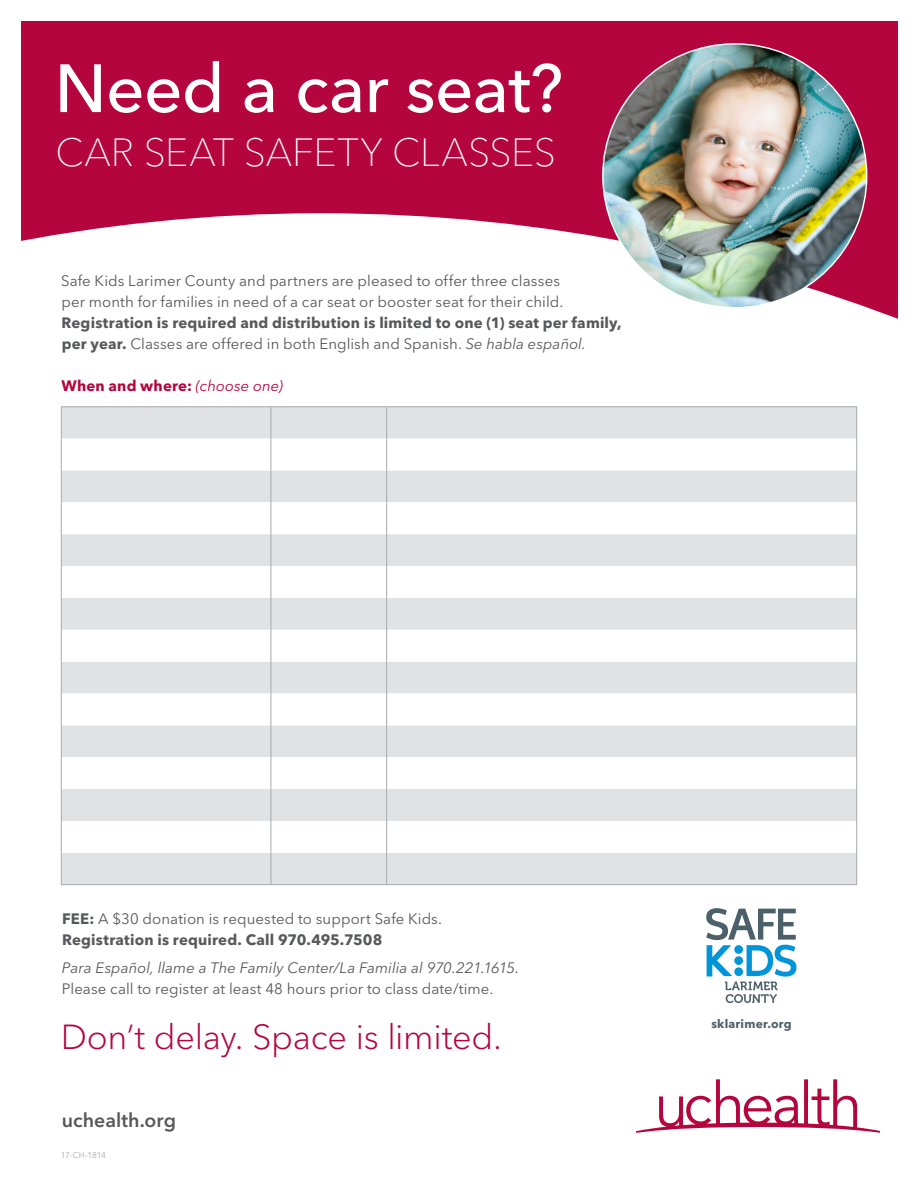
<style>
.page{position:relative;width:918px;height:1188px;background:#fff}
.page>*{position:absolute;margin:0;border:0;box-sizing:border-box;transform-origin:0 0}
.t1{font:500 67.5px "Avenir Next LT Pro";letter-spacing:-.01em;color:#fff}
.t2{font:100 39px "Avenir Next LT Pro";color:#fff}
.t3{font:300 34.5px "Avenir Next LT Pro";letter-spacing:-.01em;color:#b5053e}
.t4{font:600 19.5px "Avenir Next LT Pro";color:#57585a}
.t5{font:15px/21px "Avenir Next LT Pro";letter-spacing:.005em;color:#57585a}
.t6{font:italic 15px "Avenir Next LT Pro";color:#57585a}
.t7{font:700 15px "Avenir Next LT Pro";letter-spacing:.01em;color:#57585a}
.t8{font:700 15px "Avenir Next LT Pro";letter-spacing:.01em;color:#b5053e}
.t9{font:700 12px "Avenir Next LT Pro";letter-spacing:.02em;color:#4c606a}
.URL_regular_9_12{font:8.25px "Avenir Next LT Pro";letter-spacing:-.03em;color:#a8a9ad}
.s1{font-weight:700}
.s2{font-style:italic}
.s3{font-weight:400;font-style:italic}
</style>
<div class="page">
<div style="left:0;top:0;width:918px;height:563px;background:#b5053e"></div>
<div style="left:0;top:213px;width:918px;height:758px;background:#fff"></div>
<img style="left:603px;top:44px;width:264px;height:264px;border-radius:132px">
<div style="left:62px;top:407px;width:794px;height:477px;background:#e1e2e4"></div>
<svg style="left:62px;top:439px;width:794px;height:414px"></svg>
<hr style="left:61px;top:406px;width:210px;height:1px;background:#a8a9ad">
<hr style="left:61px;top:407px;width:1px;height:32px;background:#a8a9ad">
<hr style="left:271px;top:406px;width:116px;height:1px;background:#a8a9ad">
<hr style="left:271px;top:407px;width:1px;height:32px;background:#a8a9ad">
<hr style="left:387px;top:406px;width:470px;height:1px;background:#a8a9ad">
<hr style="left:386px;top:407px;width:1px;height:32px;background:#a8a9ad">
<hr style="left:856px;top:407px;width:1px;height:32px;background:#a8a9ad">
<hr style="left:61px;top:439px;width:1px;height:31px;background:#a8a9ad">
<hr style="left:271px;top:439px;width:1px;height:31px;background:#a8a9ad">
<hr style="left:386px;top:439px;width:1px;height:31px;background:#a8a9ad">
<hr style="left:856px;top:439px;width:1px;height:31px;background:#a8a9ad">
<hr style="left:61px;top:470px;width:1px;height:32px;background:#a8a9ad">
<hr style="left:271px;top:470px;width:1px;height:32px;background:#a8a9ad">
<hr style="left:386px;top:470px;width:1px;height:32px;background:#a8a9ad">
<hr style="left:856px;top:470px;width:1px;height:32px;background:#a8a9ad">
<hr style="left:61px;top:502px;width:1px;height:32px;background:#a8a9ad">
<hr style="left:271px;top:502px;width:1px;height:32px;background:#a8a9ad">
<hr style="left:386px;top:502px;width:1px;height:32px;background:#a8a9ad">
<hr style="left:856px;top:502px;width:1px;height:32px;background:#a8a9ad">
<hr style="left:61px;top:534px;width:1px;height:32px;background:#a8a9ad">
<hr style="left:271px;top:534px;width:1px;height:32px;background:#a8a9ad">
<hr style="left:386px;top:534px;width:1px;height:32px;background:#a8a9ad">
<hr style="left:856px;top:534px;width:1px;height:32px;background:#a8a9ad">
<hr style="left:61px;top:566px;width:1px;height:32px;background:#a8a9ad">
<hr style="left:271px;top:566px;width:1px;height:32px;background:#a8a9ad">
<hr style="left:386px;top:566px;width:1px;height:32px;background:#a8a9ad">
<hr style="left:856px;top:566px;width:1px;height:32px;background:#a8a9ad">
<hr style="left:61px;top:598px;width:1px;height:32px;background:#a8a9ad">
<hr style="left:271px;top:598px;width:1px;height:32px;background:#a8a9ad">
<hr style="left:386px;top:598px;width:1px;height:32px;background:#a8a9ad">
<hr style="left:856px;top:598px;width:1px;height:32px;background:#a8a9ad">
<hr style="left:61px;top:630px;width:1px;height:32px;background:#a8a9ad">
<hr style="left:271px;top:630px;width:1px;height:32px;background:#a8a9ad">
<hr style="left:386px;top:630px;width:1px;height:32px;background:#a8a9ad">
<hr style="left:856px;top:630px;width:1px;height:32px;background:#a8a9ad">
<hr style="left:61px;top:662px;width:1px;height:31px;background:#a8a9ad">
<hr style="left:271px;top:662px;width:1px;height:31px;background:#a8a9ad">
<hr style="left:386px;top:662px;width:1px;height:31px;background:#a8a9ad">
<hr style="left:856px;top:662px;width:1px;height:31px;background:#a8a9ad">
<hr style="left:61px;top:693px;width:1px;height:32px;background:#a8a9ad">
<hr style="left:271px;top:693px;width:1px;height:32px;background:#a8a9ad">
<hr style="left:386px;top:693px;width:1px;height:32px;background:#a8a9ad">
<hr style="left:856px;top:693px;width:1px;height:32px;background:#a8a9ad">
<hr style="left:61px;top:725px;width:1px;height:32px;background:#a8a9ad">
<hr style="left:271px;top:725px;width:1px;height:32px;background:#a8a9ad">
<hr style="left:386px;top:725px;width:1px;height:32px;background:#a8a9ad">
<hr style="left:856px;top:725px;width:1px;height:32px;background:#a8a9ad">
<hr style="left:61px;top:757px;width:1px;height:32px;background:#a8a9ad">
<hr style="left:271px;top:757px;width:1px;height:32px;background:#a8a9ad">
<hr style="left:386px;top:757px;width:1px;height:32px;background:#a8a9ad">
<hr style="left:856px;top:757px;width:1px;height:32px;background:#a8a9ad">
<hr style="left:61px;top:789px;width:1px;height:32px;background:#a8a9ad">
<hr style="left:271px;top:789px;width:1px;height:32px;background:#a8a9ad">
<hr style="left:386px;top:789px;width:1px;height:32px;background:#a8a9ad">
<hr style="left:856px;top:789px;width:1px;height:32px;background:#a8a9ad">
<hr style="left:61px;top:821px;width:1px;height:32px;background:#a8a9ad">
<hr style="left:271px;top:821px;width:1px;height:32px;background:#a8a9ad">
<hr style="left:386px;top:821px;width:1px;height:32px;background:#a8a9ad">
<hr style="left:856px;top:821px;width:1px;height:32px;background:#a8a9ad">
<hr style="left:61px;top:853px;width:1px;height:31px;background:#a8a9ad">
<hr style="left:271px;top:853px;width:1px;height:31px;background:#a8a9ad">
<hr style="left:386px;top:853px;width:1px;height:31px;background:#a8a9ad">
<hr style="left:856px;top:853px;width:1px;height:31px;background:#a8a9ad">
<hr style="left:61px;top:884px;width:210px;height:1px;background:#a8a9ad">
<hr style="left:271px;top:884px;width:116px;height:1px;background:#a8a9ad">
<hr style="left:387px;top:884px;width:470px;height:1px;background:#a8a9ad">
<svg style="left:706px;top:908px;width:90px;height:95px"></svg>
<svg style="left:636px;top:1079px;width:244px;height:54px"></svg>
<div style="left:0;top:0;width:918px;height:20px;background:#fff"></div>
<div style="left:898px;top:6px;width:20px;height:393px;background:#fff"></div>
<div style="left:0;top:6px;width:20px;height:393px;background:#fff"></div>
<p class="t1" style="left:55px;top:48px;width:510px">Need a car seat?</p>
<p class="t2" style="left:55px;top:129px;width:502px">CAR SEAT SAFETY CLASSES</p>
<p class="t5" style="left:61px;top:270px;width:562px">Safe Kids Larimer County and partners are pleased to offer three classes<br>per month for families in need of a car seat or booster seat for their child.<br><span class="s1">Registration is required and distribution is limited to one (1) seat per family, per year.</span> Classes are offered in both English and Spanish. <span class="s2">Se habla español.</span></p>
<p class="t8" style="left:61px;top:377px;width:223px">When and where: <span class="s3">(choose one)</span></p>
<p class="t5" style="left:62px;top:908px;width:381px"><span class="s1">FEE:</span> A $30 donation is requested to support Safe Kids.</p>
<p class="t7" style="left:62px;top:931px;width:322px">Registration is required. Call 970.495.7508</p>
<p class="t6" style="left:62px;top:959px;width:459px">Para Español, llame a The Family Center/La Familia al 970.221.1615.</p>
<p class="t5" style="left:62px;top:978px;width:433px">Please call to register at least 48 hours prior to class date/time.</p>
<p class="t3" style="left:61px;top:1016px;width:442px">Don’t delay. Space is limited.</p>
<p class="t4" style="left:62px;top:1108px;width:116px">uchealth.org</p>
<p class="URL_regular_9_12" style="left:61px;top:1150px;width:47px">17-CH-1814</p>
<p class="t9" style="left:711px;top:1016px;width:82px">sklarimer.org</p>
</div>
